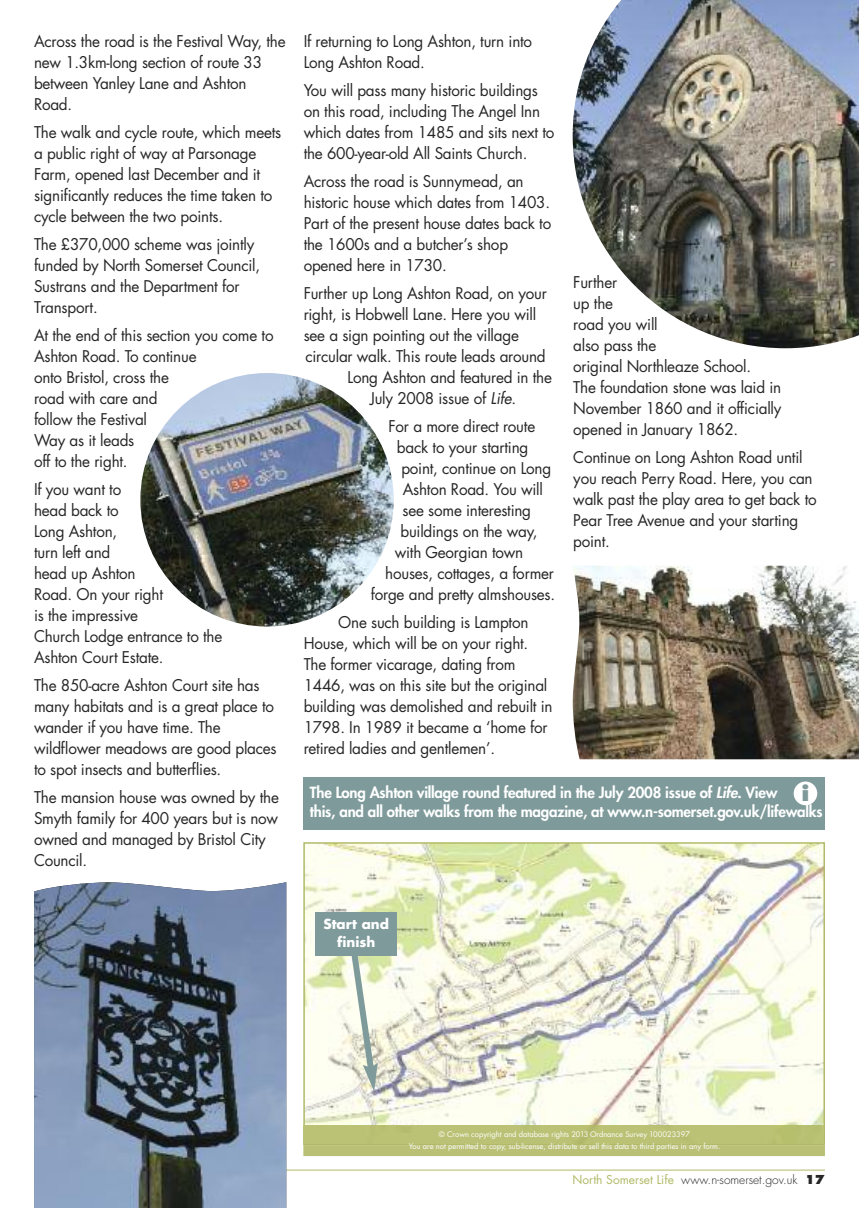
<style>
.page{position:relative;width:859px;height:1208px;background:#fff}
.page>*{position:absolute;margin:0;border:0;box-sizing:border-box;transform-origin:0 0}
.t1{font:800 20.4px "Futura LT";color:#7f9a9b}
.t2{font:15.75px/21px "Futura LT";letter-spacing:-.015em;color:#272627}
.t3{font:800 15px/19.5px "Futura LT";letter-spacing:-.015em;color:#fff}
.t4{font:700 13.5px/17.5px "Futura LT";color:#fff;text-align:center}
.t5{font:300 12px "Futura LT";color:#272627}
.t6{font:7.5px/12px "Futura LT";color:#fff;text-align:center}
.s1{font-style:italic}
.s2{font-weight:400;color:#b2ba68}
.s3{font-weight:800}
</style>
<div class="page">
<hr style="left:35px;top:1169px;width:790px;height:1px;background:#b2ba68">
<img style="left:306px;top:845px;width:516px;height:280px">
<div style="left:303px;top:842px;width:522px;height:303px;border:2px solid #b2ba68"></div>
<svg style="left:347px;top:955px;width:31px;height:136px"></svg>
<svg style="left:303px;top:1125px;width:522px;height:31px;background:#b9c076"></svg>
<div style="left:305px;top:1125px;width:518px;height:18px;background:#bbc275"></div>
<div style="left:316px;top:912px;width:81px;height:43px;background:#7f9a9b"></div>
<div style="left:303px;top:777px;width:522px;height:52px;background:#7f9a9b"></div>
<div style="left:794px;top:781px;width:23px;height:24px;background:#fff;border-radius:50%"></div>
<img style="left:140px;top:373px;width:254px;height:253px;border-radius:50%">
<img style="left:573px;top:0;width:286px;height:348px">
<img style="left:34px;top:882px;width:252px;height:326px">
<img style="left:573px;top:566px;width:286px;height:193px">
<p class="t2" style="left:34px;top:32px;width:253px">Across the road is the Festival Way, the new 1.3km-long section of route 33 between Yanley Lane and Ashton<br>Road.</p>
<p class="t2" style="left:34px;top:123px;width:249px">The walk and cycle route, which meets a public right of way at Parsonage Farm, opened last December and it significantly reduces the time taken to cycle between the two points.</p>
<p class="t2" style="left:34px;top:235px;width:228px">The £370,000 scheme was jointly funded by North Somerset Council,<br>Sustrans and the Department for<br>Transport.</p>
<p class="t2" style="left:34px;top:326px;width:241px">At the end of this section you come to<br>Ashton Road. To continue<br>onto Bristol, cross the<br>road with care and<br>follow the Festival<br>Way as it leads<br>off to the right.</p>
<p class="t2" style="left:34px;top:480px;width:190px">If you want to<br>head back to<br>Long Ashton,<br>turn left and<br>head up Ashton<br>Road. On your right<br>is the impressive<br>Church Lodge entrance to the<br>Ashton Court Estate.</p>
<p class="t2" style="left:34px;top:676px;width:244px">The 850-acre Ashton Court site has many habitats and is a great place to wander if you have time. The wildflower meadows are good places to spot insects and butterflies.</p>
<p class="t2" style="left:34px;top:788px;width:246px">The mansion house was owned by the<br>Smyth family for 400 years but is now owned and managed by Bristol City<br>Council.</p>
<p class="t2" style="left:304px;top:32px;width:230px">If returning to Long Ashton, turn into<br>Long Ashton Road.</p>
<p class="t2" style="left:304px;top:81px;width:252px">You will pass many historic buildings on this road, including The Angel Inn which dates from 1485 and sits next to the 600-year-old All Saints Church.</p>
<p class="t2" style="left:304px;top:172px;width:249px">Across the road is Sunnymead, an historic house which dates from 1403.<br>Part of the present house dates back to the 1600s and a butcher’s shop opened here in 1730.</p>
<p class="t2" style="left:304px;top:284px;width:245px">Further up Long Ashton Road, on your</p>
<p class="t2" style="left:304px;top:305px;width:234px">right, is Hobwell Lane. Here you will</p>
<p class="t2" style="left:304px;top:326px;width:217px">see a sign pointing out the village</p>
<p class="t2" style="left:305px;top:347px;width:242px">circular walk. This route leads around</p>
<p class="t2" style="left:348px;top:368px;width:206px">Long Ashton and featured in the</p>
<p class="t2" style="left:370px;top:389px;width:148px">July 2008 issue of <span class="s1">Life</span>.</p>
<p class="t2" style="left:389px;top:417px;width:148px">For a more direct route</p>
<p class="t2" style="left:397px;top:438px;width:133px">back to your starting</p>
<p class="t2" style="left:401px;top:459px;width:151px">point, continue on Long</p>
<p class="t2" style="left:403px;top:480px;width:142px">Ashton Road. You will</p>
<p class="t2" style="left:403px;top:501px;width:130px">see some interesting</p>
<p class="t2" style="left:400px;top:522px;width:139px">buildings on the way,</p>
<p class="t2" style="left:395px;top:543px;width:130px">with Georgian town</p>
<p class="t2" style="left:385px;top:564px;width:170px">houses, cottages, a former</p>
<p class="t2" style="left:371px;top:585px;width:186px">forge and pretty almshouses.</p>
<p class="t2" style="left:304px;top:613px;width:251px;text-indent:35px">One such building is Lampton House, which will be on your right.<br>The former vicarage, dating from 1446, was on this site but the original building was demolished and rebuilt in 1798. In 1989 it became a ‘home for retired ladies and gentlemen’.</p>
<p class="t2" style="left:573px;top:273px;width:210px">Further<br>up the<br>road you will<br>also pass the<br>original Northleaze School.<br>The foundation stone was laid in<br>November 1860 and it officially opened in January 1862.</p>
<p class="t2" style="left:573px;top:448px;width:245px">Continue on Long Ashton Road until you reach Perry Road. Here, you can walk past the play area to get back to<br>Pear Tree Avenue and your starting point.</p>
<p class="t1" style="left:801px;top:784px;width:10px">i</p>
<p class="t3" style="left:310px;top:784px;width:514px">The Long Ashton village round featured in the July 2008 issue of <span class="s1">Life</span>. View<br>this, and all other walks from the magazine, at www.n-somerset.gov.uk/lifewalks</p>
<p class="t4" style="left:323px;top:916px;width:67px">Start and finish</p>
<p class="t6" style="left:409px;top:1129px;width:313px">© Crown copyright and database rights 2013 Ordnance Survey 100023397<br>You are not permitted to copy, sub-license, distribute or sell this data to third parties in any form.</p>
<p class="t5" style="left:572px;top:1174px;width:254px"><span class="s2">North Somerset Life</span> www.n-somerset.gov.uk <span class="s3">17</span></p>
</div>
